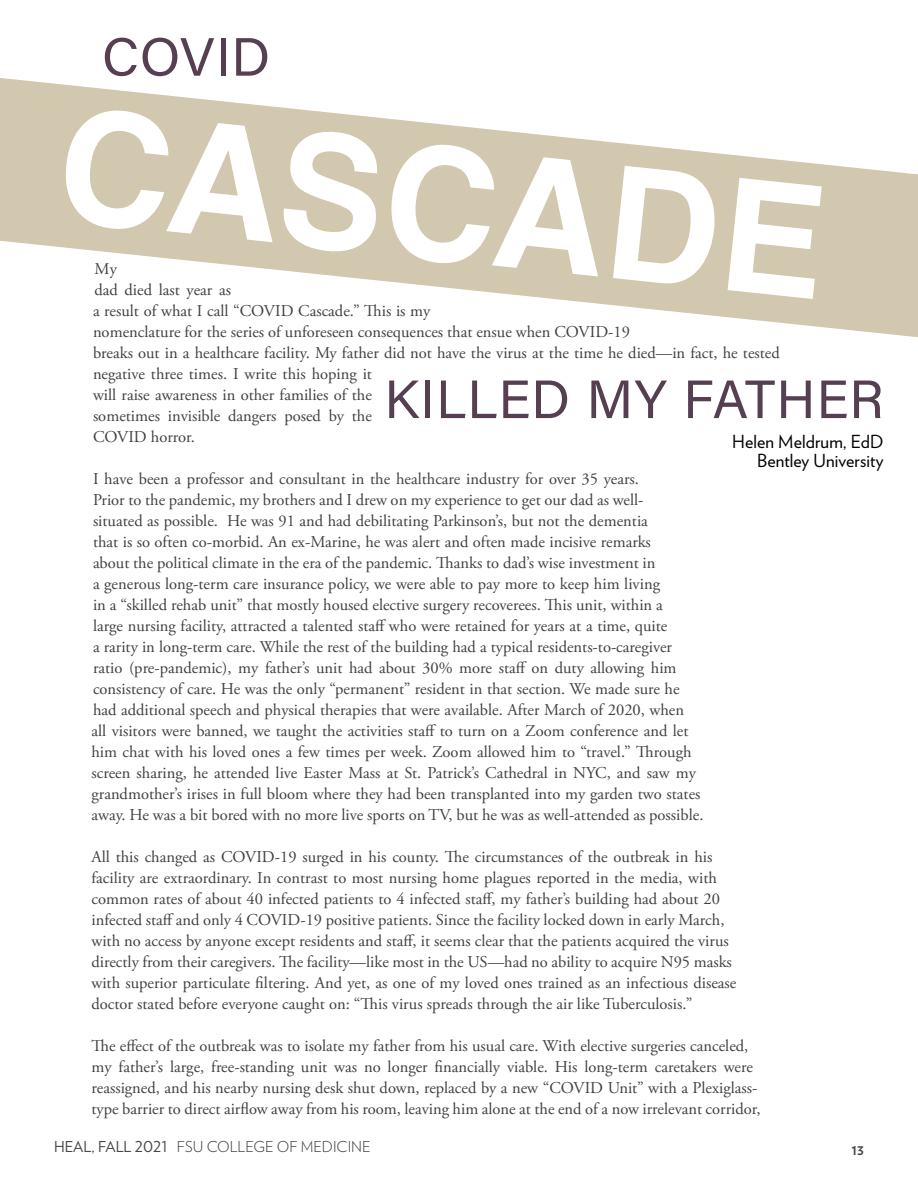
<style>
.page{position:relative;width:918px;height:1188px;background:#fff}
.page>*{position:absolute;margin:0;border:0;box-sizing:border-box;transform-origin:0 0}
.t1{font:700 156.75px "Helvetica";color:#fff}
.t2{font:54px "Acumin Variable Concept";letter-spacing:.015em;color:#553f51}
.t3{font:18px "Verlag";letter-spacing:.005em;color:#000}
.Prose{font:16.5px/21px "Adobe Garamond Pro";color:#414042}
.t4{font:300 15px "Verlag";color:#48484a}
.t5{font:700 15px "Verlag";color:#48484a}
.s1{font-weight:400}
</style>
<div class="page">
<svg style="left:0;top:78px;width:918px;height:259px;fill:#d2c8af"></svg>
<p class="t2" style="left:102px;top:20px;width:170px">COVID</p>
<p class="t1" style="left:73px;top:39px;width:771px;rotate:6deg">CASCADE</p>
<p class="Prose" style="left:93px;top:259px;width:688px">My<br>dad died last year as<br>a result of what I call “COVID Cascade.” This is my<br>nomenclature for the series of unforeseen consequences that ensue when COVID-19<br>breaks out in a healthcare facility. My father did not have the virus at the time he died—in fact, he tested negative three times. I write this hoping it<br>will raise awareness in other families of the<br>sometimes invisible dangers posed by the<br>COVID horror.</p>
<p class="Prose" style="left:92px;top:469px;width:614px">I have been a professor and consultant in the healthcare industry for over 35 years.<br>Prior to the pandemic, my brothers and I drew on my experience to get our dad as well-<br>situated as possible. He was 91 and had debilitating Parkinson’s, but not the dementia<br>that is so often co-morbid. An ex-Marine, he was alert and often made incisive remarks<br>about the political climate in the era of the pandemic. Thanks to dad’s wise investment in<br>a generous long-term care insurance policy, we were able to pay more to keep him living<br>in a “skilled rehab unit” that mostly housed elective surgery recoverees. This unit, within a<br>large nursing facility, attracted a talented staff who were retained for years at a time, quite<br>a rarity in long-term care. While the rest of the building had a typical residents-to-caregiver ratio (pre-pandemic), my father’s unit had about 30% more staff on duty allowing him consistency of care. He was the only “permanent” resident in that section. We made sure he had additional speech and physical therapies that were available. After March of 2020, when<br>all visitors were banned, we taught the activities staff to turn on a Zoom conference and let him chat with his loved ones a few times per week. Zoom allowed him to “travel.” Through screen sharing, he attended live Easter Mass at St. Patrick’s Cathedral in NYC, and saw my grandmother’s irises in full bloom where they had been transplanted into my garden two states away. He was a bit bored with no more live sports on TV, but he was as well-attended as possible.</p>
<p class="Prose" style="left:92px;top:847px;width:646px">All this changed as COVID-19 surged in his county. The circumstances of the outbreak in his facility are extraordinary. In contrast to most nursing home plagues reported in the media, with common rates of about 40 infected patients to 4 infected staff, my father’s building had about 20 infected staff and only 4 COVID-19 positive patients. Since the facility locked down in early March, with no access by anyone except residents and staff, it seems clear that the patients acquired the virus directly from their caregivers. The facility—like most in the US—had no ability to acquire N95 masks with superior particulate filtering. And yet, as one of my loved ones trained as an infectious disease doctor stated before everyone caught on: “This virus spreads through the air like Tuberculosis.”</p>
<p class="Prose" style="left:92px;top:1036px;width:670px">The effect of the outbreak was to isolate my father from his usual care. With elective surgeries canceled, my father’s large, free-standing unit was no longer financially viable. His long-term caretakers were reassigned, and his nearby nursing desk shut down, replaced by a new “COVID Unit” with a Plexiglass&shy;type barrier to direct airflow away from his room, leaving him alone at the end of a now irrelevant corridor,</p>
<p class="t2" style="left:384px;top:362px;width:501px">KILLED MY FATHER</p>
<p class="t3" style="left:732px;top:428px;width:153px">Helen Meldrum, EdD</p>
<p class="t3" style="left:757px;top:447px;width:128px">Bentley University</p>
<p class="t4" style="left:54px;top:1136px;width:318px"><span class="s1">HEAL, FALL 2021</span> FSU COLLEGE OF MEDICINE</p>
<p class="t5" style="left:852px;top:1137px;width:14px">13</p>
</div>
